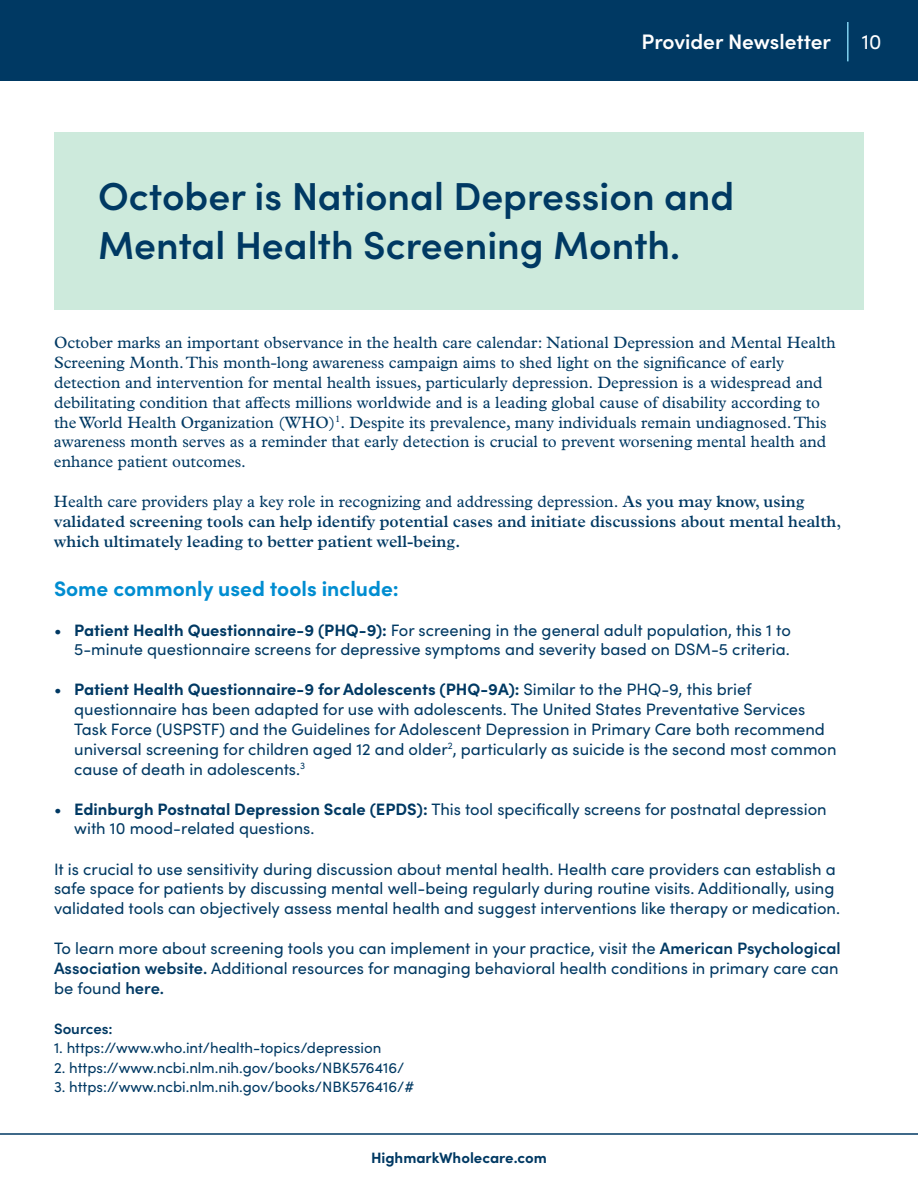
<style>
.page{position:relative;width:918px;height:1188px;background:#fff}
.page>*{position:absolute;margin:0;border:0;box-sizing:border-box;transform-origin:0 0}
.t1{font:600 39px/49.5px "Sofia Pro";color:#003963}
.t2{font:700 21px "Sofia Pro";color:#008dd1}
.t3{font:600 21px "Sofia Pro";color:#fff}
.t4{font:21px "Sofia Pro";color:#fff}
.t5{font:16.5px/19.8px "Sofia Pro";color:#003963}
.t6{font:16.5px/19.8px "Plantin MT Pro";color:#003963}
.t7{font:600 16.5px/19.8px "Plantin MT Pro";color:#003963}
.t8{font:15px "Sofia Pro";color:#003963}
.t9{font:700 15px "Sofia Pro";color:#003963}
.t10{font:600 15px "Sofia Pro";color:#003963}
.s1{font-weight:400}
.s2{font-weight:700}
.s3{font-weight:600}
</style>
<div class="page">
<div style="left:0;top:0;width:918px;height:81px;background:#003963"></div>
<hr style="left:847px;top:22px;width:2px;height:39px;background:#80d1f0">
<hr style="left:0;top:1133px;width:918px;height:2px;background:#003963">
<div style="left:54px;top:133px;width:810px;height:177px;background:#cdeadc"></div>
<p class="t3" style="left:642px;top:26px;width:191px">Provider Newsletter</p>
<p class="t4" style="left:862px;top:26px;width:21px">10</p>
<h1 class="t1" style="left:98px;top:169px;width:638px">October is National Depression and<br>Mental Health Screening Month.</h1>
<p class="t6" style="left:54px;top:333px;width:783px">October marks an important observance in the health care calendar: National Depression and Mental Health Screening Month. This month-long awareness campaign aims to shed light on the significance of early detection and intervention for mental health issues, particularly depression. Depression is a widespread and debilitating condition that affects millions worldwide and is a leading global cause of disability according to the World Health Organization (WHO)<sup>1</sup>. Despite its prevalence, many individuals remain undiagnosed. This awareness month serves as a reminder that early detection is crucial to prevent worsening mental health and enhance patient outcomes.</p>
<p class="t7" style="left:54px;top:492px;width:789px"><span class="s1">Health care providers play a key role in recognizing and addressing depression.</span> As you may know, using validated screening tools can help identify potential cases and initiate discussions about mental health, which ultimately leading to better patient well-being.</p>
<p class="t2" style="left:54px;top:572px;width:346px">Some commonly used tools include:</p>
<p class="t5" style="left:54px;top:619px;width:738px;text-align:right">• <span class="s2">Patient Health Questionnaire-9 (PHQ-9):</span> For screening in the general adult population, this 1 to<br>5-minute questionnaire screens for depressive symptoms and severity based on DSM-5 criteria.</p>
<p class="t5" style="left:74px;top:679px;width:764px;text-indent:-20px">• <span class="s2">Patient Health Questionnaire-9 for Adolescents (PHQ-9A):</span> Similar to the PHQ-9, this brief questionnaire has been adapted for use with adolescents. The United States Preventative Services Task Force (USPSTF) and the Guidelines for Adolescent Depression in Primary Care both recommend universal screening for children aged 12 and older<sup>2</sup>, particularly as suicide is the second most common cause of death in adolescents.<sup>3</sup></p>
<p class="t5" style="left:74px;top:798px;width:754px;text-indent:-20px">• <span class="s2">Edinburgh Postnatal Depression Scale (EPDS):</span> This tool specifically screens for postnatal depression with 10 mood-related questions.</p>
<p class="t5" style="left:54px;top:858px;width:788px">It is crucial to use sensitivity during discussion about mental health. Health care providers can establish a safe space for patients by discussing mental well-being regularly during routine visits. Additionally, using validated tools can objectively assess mental health and suggest interventions like therapy or medication.</p>
<p class="t5" style="left:54px;top:938px;width:788px;text-align:justify">To learn more about screening tools you can implement in your practice, visit the <span class="s3">American Psychological Association website.</span> Additional resources for managing behavioral health conditions in primary care can be found <span class="s3">here.</span></p>
<p class="t10" style="left:54px;top:1017px;width:60px">Sources:</p>
<p class="t8" style="left:54px;top:1037px;width:329px">1. https://www.who.int/health-topics/depression</p>
<p class="t8" style="left:54px;top:1057px;width:352px">2. https://www.ncbi.nlm.nih.gov/books/NBK576416/</p>
<p class="t8" style="left:54px;top:1076px;width:362px">3. https://www.ncbi.nlm.nih.gov/books/NBK576416/#</p>
<p class="t9" style="left:371px;top:1146px;width:177px">HighmarkWholecare.com</p>
</div>
